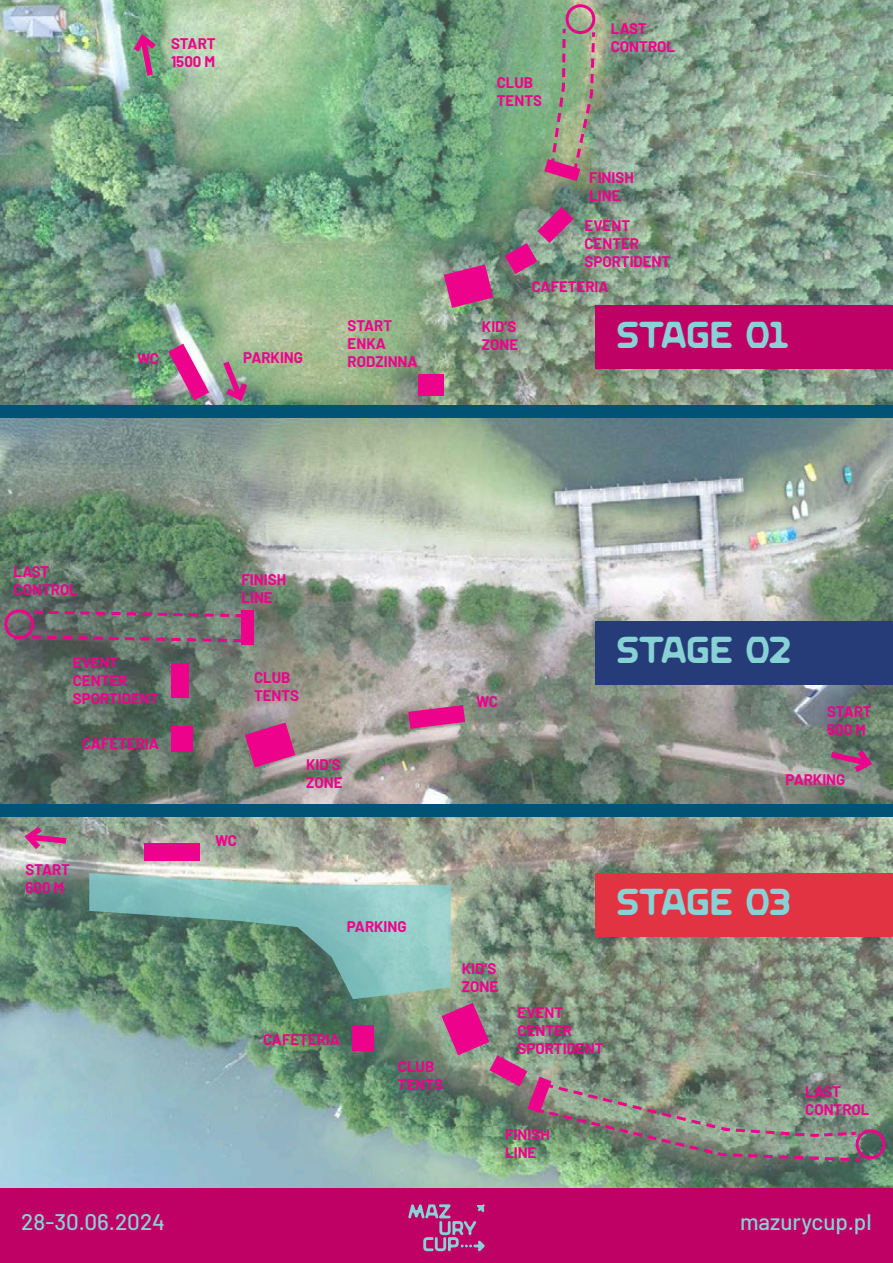
<style>
.page{position:relative;width:893px;height:1263px;background:#fff}
.page>*{position:absolute;margin:0;border:0;box-sizing:border-box;transform-origin:0 0}
.t1{font:37.5px "Maria TRIAL Unconnected";color:#88d2d6}
.t2{font:500 22.5px "Barlow";color:#88d2d6}
.t3{font:700 15px "Barlow";color:#ed028c}
</style>
<div class="page">
<img style="left:0;top:0;width:893px;height:1188px">
<div style="left:0;top:1188px;width:893px;height:75px;background:#bf0166"></div>
<svg style="left:408px;top:1204px;width:77px;height:47px"></svg>
<div style="left:595px;top:305px;width:298px;height:63px;background:#bf0166"></div>
<div style="left:595px;top:621px;width:298px;height:63px;background:#253c78"></div>
<div style="left:595px;top:873px;width:298px;height:63px;background:#e13342"></div>
<div style="left:0;top:405px;width:893px;height:12px;background:#005375"></div>
<div style="left:0;top:804px;width:893px;height:12px;background:#005375"></div>
<div style="left:566px;top:4px;width:29px;height:30px;border:3px solid #ed028c;border-radius:50%"></div>
<svg style="left:444px;top:264px;width:49px;height:44px;background:#cd378c"></svg>
<svg style="left:168px;top:344px;width:41px;height:56px;background:#c772a2"></svg>
<svg style="left:505px;top:207px;width:68px;height:67px;background:#957184"></svg>
<svg style="left:128px;top:30px;width:34px;height:52px;background:#848680"></svg>
<svg style="left:219px;top:355px;width:33px;height:50px;background:#9a878a"></svg>
<svg style="left:544px;top:26px;width:53px;height:155px;background:#999985"></svg>
<div style="left:418px;top:374px;width:26px;height:22px;background:#ed028c"></div>
<div style="left:4px;top:609px;width:30px;height:30px;border:3px solid #ed028c;border-radius:50%"></div>
<svg style="left:245px;top:722px;width:50px;height:45px;background:#ce368c"></svg>
<svg style="left:408px;top:705px;width:57px;height:24px"></svg>
<div style="left:172px;top:663px;width:17px;height:34px;background:#ed028c"></div>
<div style="left:242px;top:610px;width:12px;height:35px;background:#ed028c"></div>
<div style="left:172px;top:726px;width:21px;height:26px;background:#ed028c"></div>
<svg style="left:825px;top:744px;width:51px;height:33px;background:#8a6879"></svg>
<svg style="left:29px;top:634px;width:213px;height:10px;background:#7e5c6f"></svg>
<svg style="left:31px;top:609px;width:217px;height:10px;background:#826073"></svg>
<div style="left:856px;top:1129px;width:29px;height:30px;border:3px solid #ed028c;border-radius:50%"></div>
<div style="left:144px;top:843px;width:55px;height:18px;background:#ed028c"></div>
<div style="left:353px;top:1025px;width:21px;height:25px;background:#ed028c"></div>
<svg style="left:20px;top:821px;width:52px;height:34px;background:#a78794"></svg>
<svg style="left:441px;top:1003px;width:422px;height:160px;background:#838b7e"></svg>
<svg style="left:89px;top:873px;width:362px;height:126px;background:#7caa9c"></svg>
<p class="t3" style="left:171px;top:33px;width:46px">START</p>
<p class="t3" style="left:171px;top:51px;width:46px">1500 M</p>
<p class="t3" style="left:137px;top:347px;width:23px">WC</p>
<p class="t3" style="left:243px;top:347px;width:61px">PARKING</p>
<p class="t3" style="left:348px;top:314px;width:46px">START</p>
<p class="t3" style="left:348px;top:332px;width:40px">ENKA</p>
<p class="t3" style="left:348px;top:350px;width:72px">RODZINNA</p>
<p class="t3" style="left:497px;top:72px;width:38px">CLUB</p>
<p class="t3" style="left:497px;top:90px;width:47px">TENTS</p>
<p class="t3" style="left:611px;top:18px;width:37px">LAST</p>
<p class="t3" style="left:611px;top:36px;width:66px">CONTROL</p>
<p class="t3" style="left:589px;top:167px;width:46px">FINISH</p>
<p class="t3" style="left:589px;top:185px;width:33px">LINE</p>
<p class="t3" style="left:584px;top:214px;width:47px">EVENT</p>
<p class="t3" style="left:584px;top:232px;width:56px">CENTER</p>
<p class="t3" style="left:584px;top:250px;width:87px">SPORTIDENT</p>
<p class="t3" style="left:482px;top:315px;width:36px">KID’S</p>
<p class="t3" style="left:482px;top:333px;width:38px">ZONE</p>
<p class="t3" style="left:532px;top:275px;width:78px">CAFETERIA</p>
<p class="t1" style="left:617px;top:313px;width:174px">STAGE 01</p>
<p class="t3" style="left:14px;top:560px;width:37px">LAST</p>
<p class="t3" style="left:14px;top:578px;width:66px">CONTROL</p>
<p class="t3" style="left:73px;top:651px;width:47px">EVENT</p>
<p class="t3" style="left:73px;top:669px;width:56px">CENTER</p>
<p class="t3" style="left:73px;top:687px;width:87px">SPORTIDENT</p>
<p class="t3" style="left:82px;top:733px;width:78px">CAFETERIA</p>
<p class="t3" style="left:25px;top:859px;width:46px">START</p>
<p class="t3" style="left:25px;top:877px;width:40px">600 M</p>
<p class="t3" style="left:242px;top:568px;width:46px">FINISH</p>
<p class="t3" style="left:242px;top:586px;width:33px">LINE</p>
<p class="t3" style="left:254px;top:667px;width:38px">CLUB</p>
<p class="t3" style="left:254px;top:685px;width:47px">TENTS</p>
<p class="t3" style="left:215px;top:830px;width:23px">WC</p>
<p class="t3" style="left:306px;top:753px;width:36px">KID’S</p>
<p class="t3" style="left:306px;top:771px;width:38px">ZONE</p>
<p class="t3" style="left:347px;top:915px;width:61px">PARKING</p>
<p class="t3" style="left:263px;top:1029px;width:78px">CAFETERIA</p>
<p class="t3" style="left:398px;top:1055px;width:38px">CLUB</p>
<p class="t3" style="left:398px;top:1073px;width:47px">TENTS</p>
<p class="t3" style="left:476px;top:691px;width:23px">WC</p>
<p class="t1" style="left:617px;top:628px;width:176px">STAGE 02</p>
<p class="t3" style="left:827px;top:700px;width:46px">START</p>
<p class="t3" style="left:827px;top:718px;width:40px">500 M</p>
<p class="t3" style="left:785px;top:768px;width:61px">PARKING</p>
<p class="t1" style="left:617px;top:880px;width:176px">STAGE 03</p>
<p class="t3" style="left:462px;top:957px;width:36px">KID’S</p>
<p class="t3" style="left:462px;top:975px;width:38px">ZONE</p>
<p class="t3" style="left:518px;top:1001px;width:47px">EVENT</p>
<p class="t3" style="left:518px;top:1019px;width:56px">CENTER</p>
<p class="t3" style="left:518px;top:1037px;width:87px">SPORTIDENT</p>
<p class="t3" style="left:505px;top:1124px;width:46px">FINISH</p>
<p class="t3" style="left:505px;top:1142px;width:33px">LINE</p>
<p class="t3" style="left:805px;top:1081px;width:37px">LAST</p>
<p class="t3" style="left:805px;top:1099px;width:66px">CONTROL</p>
<p class="t2" style="left:21px;top:1205px;width:145px">28-30.06.2024</p>
<p class="t2" style="left:740px;top:1205px;width:133px">mazurycup.pl</p>
</div>
